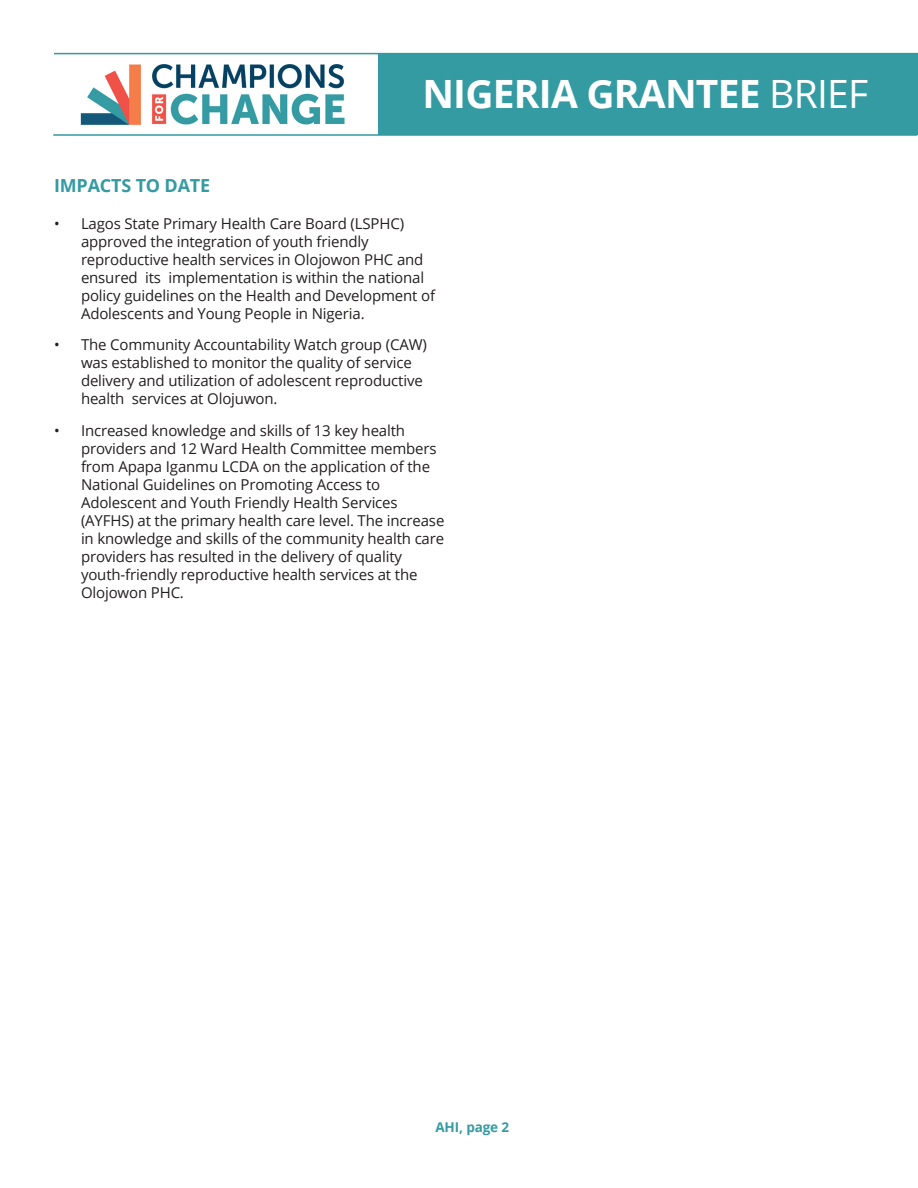
<style>
.page{position:relative;width:918px;height:1188px;background:#fff}
.page>*{position:absolute;margin:0;border:0;box-sizing:border-box;transform-origin:0 0}
.t1{font:700 39px "Open Sans";letter-spacing:-.02em;color:#fff}
.HEADER_PARA{font:700 18px "Open Sans";letter-spacing:-.01em;color:#349ba2}
.t2{font:15px/18px "Open Sans";letter-spacing:-.01em;color:#231f20}
.body_black_text_para{font:700 13.5px "Open Sans";letter-spacing:-.01em;color:#349ba2}
.s1{font-weight:400}
</style>
<div class="page">
<img style="left:80px;top:64px;width:265px;height:62px">
<div style="left:378px;top:54px;width:540px;height:81px;background:#349ba2"></div>
<hr style="left:53px;top:134px;width:864px;height:2px;background:#319aa1">
<hr style="left:54px;top:53px;width:864px;height:1px;background:#319aa1">
<p class="t1" style="left:422px;top:67px;width:447px">NIGERIA GRANTEE <span class="s1">BRIEF</span></p>
<p class="HEADER_PARA" style="left:54px;top:173px;width:158px">IMPACTS TO DATE</p>
<p class="t2" style="left:81px;top:214px;width:356px;text-indent:-27px">• Lagos State Primary Health Care Board (LSPHC) approved the integration of youth friendly reproductive health services in Olojowon PHC and ensured its implementation is within the national policy guidelines on the Health and Development of Adolescents and Young People in Nigeria.</p>
<p class="t2" style="left:81px;top:335px;width:347px;text-indent:-27px">• The Community Accountability Watch group (CAW) was established to monitor the quality of service delivery and utilization of adolescent reproductive health services at Olojuwon.</p>
<p class="t2" style="left:81px;top:421px;width:365px;text-indent:-27px">• Increased knowledge and skills of 13 key health providers and 12 Ward Health Committee members from Apapa Iganmu LCDA on the application of the National Guidelines on Promoting Access to Adolescent and Youth Friendly Health Services (AYFHS) at the primary health care level. The increase in knowledge and skills of the community health care providers has resulted in the delivery of quality youth-friendly reproductive health services at the Olojowon PHC.</p>
<p class="body_black_text_para" style="left:435px;top:1117px;width:75px">AHI, page 2</p>
</div>
